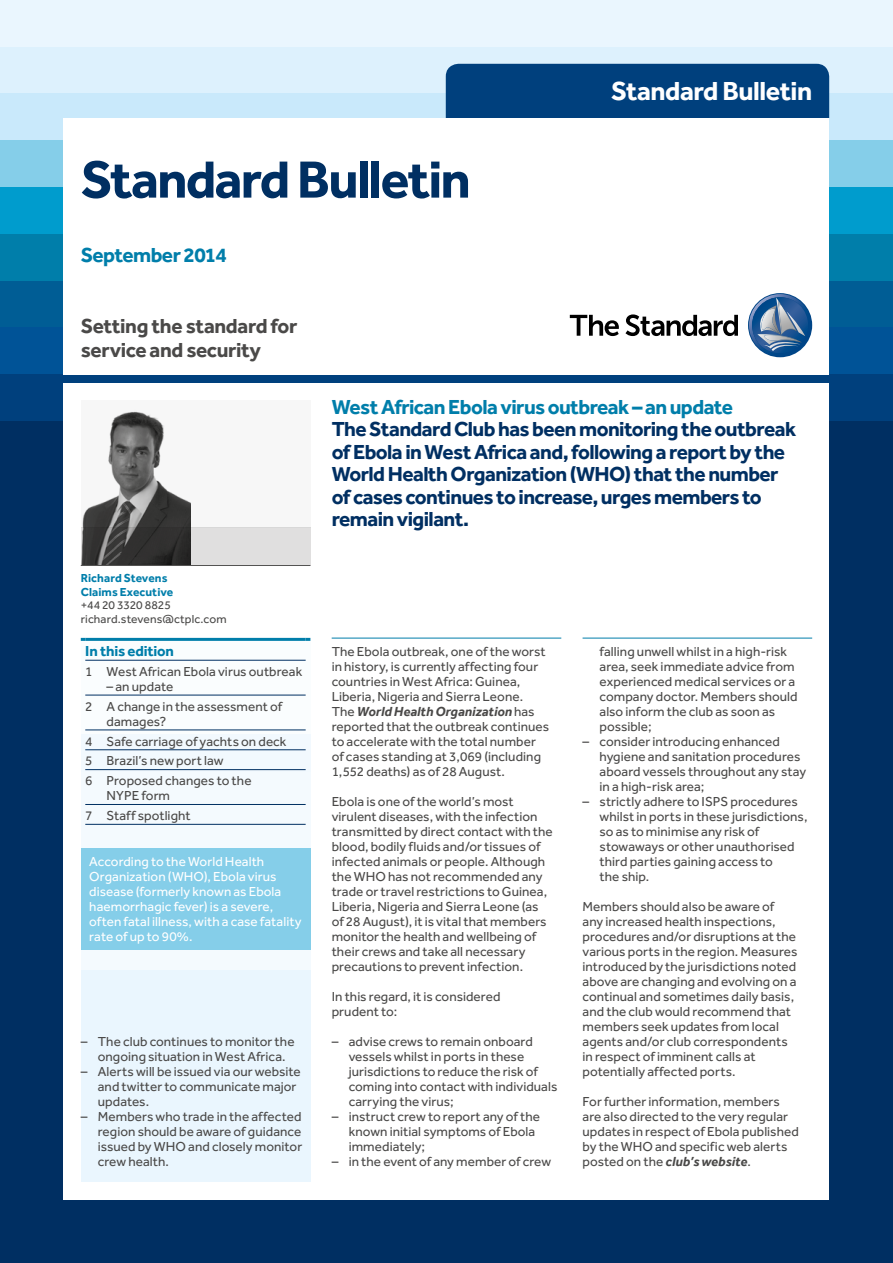
<style>
.page{position:relative;width:893px;height:1263px;background:#fff}
.page>*{position:absolute;margin:0;border:0;box-sizing:border-box;transform-origin:0 0}
.t1{font:700 54px "Effra";letter-spacing:-.03em;color:#002f62}
.t2{font:700 27px "Effra";letter-spacing:-.015em;color:#fff}
.t3{font:700 21px/22.5px "Effra";letter-spacing:-.03em;color:#002f62}
.t4{font:700 21px "Effra";letter-spacing:-.03em;color:#007eaa}
.t5{font:700 21px/24px "Effra";letter-spacing:-.02em;color:#4a4948}
.t6{font:700 15px "Effra";letter-spacing:-.01em;color:#007eaa}
.t7{font:13.5px/15px "Effra";letter-spacing:.005em;color:#4a4948}
.t8{font:13.5px/15px "Effra";letter-spacing:.005em;color:#fff}
.t9{font:12px/13.5px "Effra";letter-spacing:.005em;color:#4a4948}
.t10{font:700 12px/13.5px "Effra";letter-spacing:.005em;color:#007eaa}
.s1{font-weight:700;font-style:italic}
</style>
<div class="page">
<div style="left:0;top:0;width:893px;height:47px;background:#eaf6fe"></div>
<div style="left:0;top:47px;width:893px;height:47px;background:#ddf1fd"></div>
<div style="left:0;top:94px;width:893px;height:46px;background:#c9e9fb"></div>
<div style="left:0;top:140px;width:893px;height:47px;background:#85cee9"></div>
<div style="left:0;top:187px;width:893px;height:47px;background:#009ccd"></div>
<div style="left:0;top:234px;width:893px;height:47px;background:#007eaa"></div>
<div style="left:0;top:281px;width:893px;height:46px;background:#005d95"></div>
<div style="left:0;top:327px;width:893px;height:47px;background:#005397"></div>
<div style="left:0;top:374px;width:893px;height:47px;background:#00407d"></div>
<div style="left:0;top:421px;width:893px;height:842px;background:#002f62"></div>
<div style="left:446px;top:64px;width:383px;height:54px;background:#00407d"></div>
<div style="left:64px;top:118px;width:765px;height:256px;background:#fff"></div>
<div style="left:64px;top:383px;width:765px;height:816px;background:#fff"></div>
<svg style="left:625px;top:314px;width:113px;height:22px"></svg>
<svg style="left:570px;top:315px;width:49px;height:21px"></svg>
<svg style="left:749px;top:294px;width:62px;height:62px"></svg>
<img style="left:764px;top:335px;width:34px;height:6px">
<img style="left:761px;top:309px;width:18px;height:24px">
<div style="left:81px;top:970px;width:229px;height:211px;background:#eaf6fe"></div>
<div style="left:81px;top:735px;width:229px;height:324px;background:#f4fafe"></div>
<div style="left:81px;top:641px;width:229px;height:131px;background:#fafdfe"></div>
<hr style="left:85px;top:660px;width:221px;height:1px;background:#002f62">
<hr style="left:85px;top:695px;width:221px;height:1px;background:#002f62">
<hr style="left:85px;top:730px;width:221px;height:1px;background:#002f62">
<hr style="left:85px;top:749px;width:221px;height:1px;background:#002f62">
<hr style="left:85px;top:824px;width:221px;height:1px;background:#002f62">
<hr style="left:85px;top:769px;width:221px;height:1px;background:#002f62">
<hr style="left:85px;top:804px;width:221px;height:1px;background:#002f62">
<svg style="left:81px;top:638px;width:4px;height:3px"></svg>
<hr style="left:85px;top:638px;width:221px;height:3px;background:#007eaa">
<svg style="left:306px;top:638px;width:4px;height:3px"></svg>
<div style="left:81px;top:400px;width:229px;height:127px;background:#f7f7f7"></div>
<img style="left:82px;top:411px;width:109px;height:116px">
<svg style="left:81px;top:527px;width:229px;height:39px;background:#8e8d8d"></svg>
<hr style="left:583px;top:638px;width:229px;height:1px;background:#007eaa">
<hr style="left:332px;top:638px;width:229px;height:1px;background:#007eaa">
<div style="left:81px;top:848px;width:229px;height:102px;background:#85cee9"></div>
<h1 class="t1" style="left:81px;top:147px;width:391px">Standard Bulletin</h1>
<h3 class="t4" style="left:81px;top:242px;width:148px">September 2014</h3>
<h3 class="t5" style="left:81px;top:314px;width:218px">Setting the standard for service and security</h3>
<h2 class="t2" style="left:611px;top:74px;width:203px">Standard Bulletin</h2>
<p class="t10" style="left:81px;top:571px;width:94px">Richard Stevens<br>Claims Executive</p>
<p class="t9" style="left:81px;top:598px;width:147px">+44 20 3320 8825 richard.stevens@ctplc.com</p>
<p class="t6" style="left:85px;top:642px;width:90px">In this edition</p>
<p class="t7" style="left:85px;top:664px;width:218px">1 West African Ebola virus outbreak</p>
<p class="t7" style="left:85px;top:676px;width:198px;line-height:19.8px;text-indent:21px">– an update<br>2 A change in the assessment of</p>
<p class="t7" style="left:85px;top:711px;width:203px;line-height:19.8px;text-indent:21px">damages?<br>4 Safe carriage of yachts on deck<br>5 Brazil’s new port law<br>6 Proposed changes to the</p>
<p class="t7" style="left:85px;top:786px;width:107px;line-height:19.8px;text-align:center">NYPE form<br>7 Staff spotlight</p>
<p class="t8" style="left:89px;top:854px;width:214px">According to the World Health<br>Organization (WHO), Ebola virus disease (formerly known as Ebola haemorrhagic fever) is a severe, often fatal illness, with a case fatality rate of up to 90%.</p>
<p class="t7" style="left:98px;top:1034px;width:198px;text-indent:-17px">– The club continues to monitor the ongoing situation in West Africa.</p>
<p class="t7" style="left:98px;top:1064px;width:205px;text-indent:-17px">– Alerts will be issued via our website and twitter to communicate major updates.</p>
<p class="t7" style="left:98px;top:1109px;width:206px;text-align:justify;text-indent:-17px">– Members who trade in the affected region should be aware of guidance issued by WHO and closely monitor crew health.</p>
<h3 class="t4" style="left:332px;top:394px;width:403px">West African Ebola virus outbreak – an update</h3>
<h3 class="t3" style="left:332px;top:417px;width:466px">The Standard Club has been monitoring the outbreak of Ebola in West Africa and, following a report by the World Health Organization (WHO) that the number of cases continues to increase, urges members to remain vigilant.</h3>
<p class="t7" style="left:332px;top:643px;width:219px">The Ebola outbreak, one of the worst in history, is currently affecting four countries in West Africa: Guinea, Liberia, Nigeria and Sierra Leone.<br>The <span class="s1">World Health Organization</span> has reported that the outbreak continues to accelerate with the total number of cases standing at 3,069 (including 1,552 deaths) as of 28 August.</p>
<p class="t7" style="left:332px;top:793px;width:223px">Ebola is one of the world’s most virulent diseases, with the infection transmitted by direct contact with the blood, bodily fluids and/or tissues of infected animals or people. Although the WHO has not recommended any trade or travel restrictions to Guinea, Liberia, Nigeria and Sierra Leone (as of 28 August), it is vital that members monitor the health and wellbeing of their crews and take all necessary precautions to prevent infection.</p>
<p class="t7" style="left:332px;top:988px;width:170px">In this regard, it is considered prudent to:</p>
<p class="t7" style="left:349px;top:1033px;width:210px;text-indent:-17px">– advise crews to remain onboard vessels whilst in ports in these jurisdictions to reduce the risk of coming into contact with individuals carrying the virus;</p>
<p class="t7" style="left:349px;top:1108px;width:193px;text-indent:-17px">– instruct crew to report any of the known initial symptoms of Ebola immediately;</p>
<p class="t7" style="left:332px;top:1153px;width:221px">– in the event of any member of crew</p>
<p class="t7" style="left:600px;top:643px;width:200px">falling unwell whilst in a high-risk area, seek immediate advice from experienced medical services or a company doctor. Members should also inform the club as soon as possible;</p>
<p class="t7" style="left:600px;top:733px;width:208px;text-indent:-17px">– consider introducing enhanced hygiene and sanitation procedures aboard vessels throughout any stay in a high-risk area;</p>
<p class="t7" style="left:600px;top:793px;width:209px;text-indent:-17px">– strictly adhere to ISPS procedures whilst in ports in these jurisdictions, so as to minimise any risk of stowaways or other unauthorised third parties gaining access to<br>the ship.</p>
<p class="t7" style="left:583px;top:898px;width:216px">Members should also be aware of any increased health inspections, procedures and/or disruptions at the various ports in the region. Measures introduced by the jurisdictions noted above are changing and evolving on a continual and sometimes daily basis, and the club would recommend that members seek updates from local agents and/or club correspondents in respect of imminent calls at potentially affected ports.</p>
<p class="t7" style="left:583px;top:1093px;width:218px">For further information, members are also directed to the very regular updates in respect of Ebola published by the WHO and specific web alerts posted on the <span class="s1">club’s website</span>.</p>
</div>
